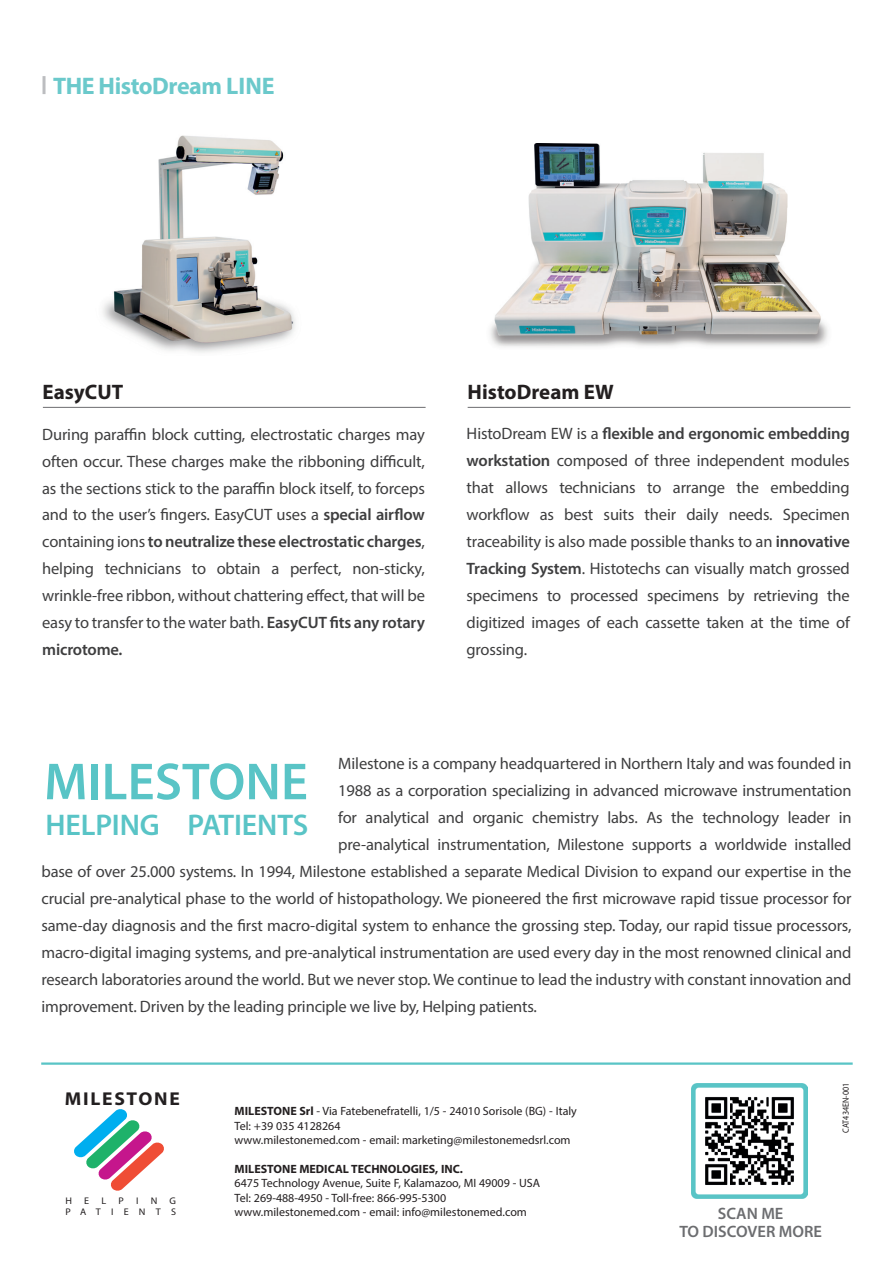
<style>
.page{position:relative;width:893px;height:1263px;background:#fff}
.page>*{position:absolute;margin:0;border:0;box-sizing:border-box;transform-origin:0 0}
.t1{font:600 52.5px "Myriad Pro";color:#59c4c6}
.t2{font:600 30px "Myriad Pro";letter-spacing:-.005em;color:#59c4c6}
.t3{font:700 24px "Myriad Pro";letter-spacing:-.02em;color:#6bc9cb}
.t4{font:700 21px "Myriad Pro";color:#231f20}
.t5{font:700 18.6px "Myriad Pro";letter-spacing:.09em;color:#231f20;scale:1.05 1}
.t6{font:16.5px/27px "Myriad Pro";letter-spacing:-.01em;color:#3e3e3f;text-align:justify}
.t7{font:600 16.5px/18px "Myriad Pro";color:#6c6d70;text-align:center}
.t8{font:12px/14.4px "Myriad Pro";color:#231f20}
.t9{font:700 12px "Myriad Pro";color:#231f20}
.t10{font:9.6px/11.6px "Myriad Pro";letter-spacing:1.015em;color:#231f20;text-align:right;scale:1.05 1}
.t11{font:9px "Myriad Pro";color:#231f20;scale:.9 1}
.s1{font-weight:600}
.s2{font-weight:700}
</style>
<div class="page">
<hr style="left:41px;top:1062px;width:812px;height:3px;background:#59c4c6">
<svg style="left:74px;top:1109px;width:90px;height:82px"></svg>
<img style="left:692px;top:1083px;width:115px;height:116px">
<hr style="left:43px;top:76px;width:3px;height:18px;background:#bcbdc0">
<hr style="left:43px;top:407px;width:383px;height:1px;background:#6c6d70">
<hr style="left:468px;top:407px;width:382px;height:1px;background:#6c6d70">
<img style="left:490px;top:143px;width:338px;height:204px">
<img style="left:102px;top:135px;width:193px;height:218px">
<h3 class="t3" style="left:53px;top:70px;width:223px">THE HistoDream LINE</h3>
<p class="t4" style="left:468px;top:379px;width:148px">HistoDream EW</p>
<p class="t4" style="left:43px;top:379px;width:82px">EasyCUT</p>
<p class="t6" style="left:42px;top:420px;width:384px">During paraffin block cutting, electrostatic charges may often occur. These charges make the ribboning difficult, as the sections stick to the paraffin block itself, to forceps and to the user’s fingers. EasyCUT uses a <span class="s1">special airflow </span>containing ions <span class="s1">to neutralize these electrostatic charges</span>, helping technicians to obtain a perfect, non-sticky, wrinkle-free ribbon, without chattering effect, that will be easy to transfer to the water bath. <span class="s1">EasyCUT fits any rotary microtome.</span></p>
<p class="t6" style="left:467px;top:420px;width:385px">HistoDream EW is a <span class="s1">flexible and ergonomic embedding workstation</span> composed of three independent modules that allows technicians to arrange the embedding workflow as best suits their daily needs. Specimen traceability is also made possible thanks to an <span class="s1">innovative Tracking System</span>. Histotechs can visually match grossed specimens to processed specimens by retrieving the digitized images of each cassette taken at the time of grossing.</p>
<p class="t6" style="left:338px;top:750px;width:515px">Milestone is a company headquartered in Northern Italy and was founded in</p>
<p class="t6" style="left:338px;top:777px;width:515px">1988 as a corporation specializing in advanced microwave instrumentation</p>
<p class="t6" style="left:338px;top:804px;width:515px">for analytical and organic chemistry labs. As the technology leader in</p>
<p class="t6" style="left:338px;top:831px;width:515px">pre-analytical instrumentation, Milestone supports a worldwide installed</p>
<p class="t6" style="left:41px;top:858px;width:811px">base of over 25.000 systems. In 1994, Milestone established a separate Medical Division to expand our expertise in the</p>
<p class="t6" style="left:41px;top:885px;width:812px">crucial pre-analytical phase to the world of histopathology. We pioneered the first microwave rapid tissue processor for</p>
<p class="t6" style="left:41px;top:912px;width:811px">same-day diagnosis and the first macro-digital system to enhance the grossing step. Today, our rapid tissue processors,</p>
<p class="t6" style="left:41px;top:939px;width:811px">macro-digital imaging systems, and pre-analytical instrumentation are used every day in the most renowned clinical and</p>
<p class="t6" style="left:41px;top:966px;width:812px">research laboratories around the world. But we never stop. We continue to lead the industry with constant innovation and</p>
<p class="t6" style="left:41px;top:993px;width:497px">improvement. Driven by the leading principle we live by, Helping patients.</p>
<h1 class="t1" style="left:44px;top:748px;width:265px">MILESTONE</h1>
<h2 class="t2" style="left:45px;top:806px;width:264px">HELPING PATIENTS</h2>
<p class="t5" style="left:65px;top:1086px;width:111px">MILESTONE</p>
<p class="t10" style="left:65px;top:1194px;width:107px">G<br>PATIENTS</p>
<p class="t10" style="left:65px;top:1194px;width:8px">H</p>
<p class="t10" style="left:84px;top:1194px;width:6px">E</p>
<p class="t10" style="left:101px;top:1194px;width:6px">L</p>
<p class="t10" style="left:118px;top:1194px;width:7px">P</p>
<p class="t10" style="left:136px;top:1194px;width:4px">I</p>
<p class="t10" style="left:151px;top:1194px;width:8px">N</p>
<p class="t8" style="left:235px;top:1104px;width:344px"><span class="s2">MILESTONE Srl</span> - Via Fatebenefratelli, 1/5 - 24010 Sorisole (BG) - Italy<br>Tel: +39 035 4128264<br>www.milestonemed.com - email: marketing@milestonemedsrl.com</p>
<p class="t9" style="left:235px;top:1161px;width:230px">MILESTONE MEDICAL TECHNOLOGIES, INC.</p>
<p class="t8" style="left:235px;top:1176px;width:307px">6475 Technology Avenue, Suite F, Kalamazoo, MI 49009 - USA<br>Tel: 269-488-4950 - Toll-free: 866-995-5300 www.milestonemed.com - email: info@milestonemed.com</p>
<p class="t11" style="left:840px;top:1132px;width:57px;rotate:-90deg">CAT434EN-001</p>
<p class="t7" style="left:679px;top:1204px;width:144px">SCAN ME<br>TO DISCOVER MORE</p>
</div>
